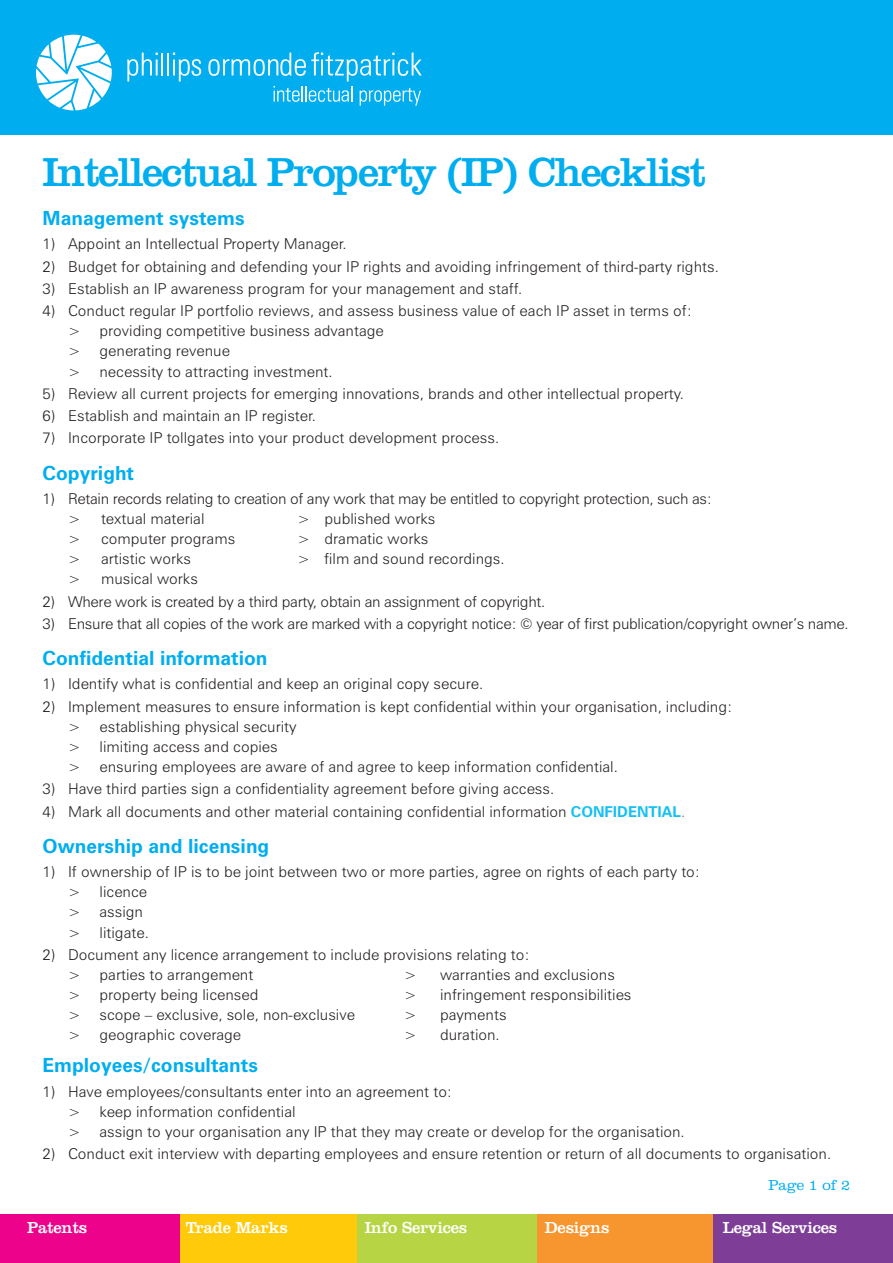
<style>
.page{position:relative;width:893px;height:1263px;background:#fff}
.page>*{position:absolute;margin:0;border:0;box-sizing:border-box;transform-origin:0 0}
.heading{font:42px "Clarendon";letter-spacing:-.04em;color:#00aeef}
.Subheads{font:700 19.5px "Zurich BT";color:#00aeef}
._2_PAOLI_Feature_Tex{font:16.65px "Clarendon";letter-spacing:-.01em;color:#fff}
.Bodytext{font:300 15px "Zurich BT";color:#231f20}
.Bodytext-2{font:300 15px "Zurich BT";letter-spacing:-.02em;color:#231f20}
.NEW_body{font:300 15px "Clarendon";color:#00aeef}
.s1{font-weight:700;color:#15c0f2}
.s2{color:#6c6d70}
</style>
<div class="page">
<div style="left:0;top:0;width:893px;height:135px;background:#00aeef"></div>
<svg style="left:36px;top:35px;width:76px;height:75px"></svg>
<svg style="left:127px;top:53px;width:31px;height:28px"></svg>
<hr style="left:161px;top:53px;width:2px;height:22px;background:#fff">
<hr style="left:167px;top:53px;width:2px;height:22px;background:#fff">
<svg style="left:173px;top:53px;width:28px;height:28px"></svg>
<svg style="left:208px;top:52px;width:214px;height:54px"></svg>
<div style="left:178px;top:1214px;width:180px;height:49px;background:#feca0a"></div>
<div style="left:536px;top:1214px;width:179px;height:49px;background:#f7952e"></div>
<div style="left:714px;top:1214px;width:179px;height:49px;background:#7e3e98"></div>
<div style="left:357px;top:1214px;width:179px;height:49px;background:#b6d443"></div>
<div style="left:0;top:1214px;width:179px;height:49px;background:#ed028c"></div>
<p class="heading" style="left:43px;top:148px;width:665px">Intellectual Property (IP) Checklist</p>
<p class="Subheads" style="left:43px;top:206px;width:204px">Management systems</p>
<p class="Bodytext" style="left:43px;top:235px;width:305px">1) Appoint an Intellectual Property Manager.</p>
<p class="Bodytext" style="left:43px;top:257px;width:678px">2) Budget for obtaining and defending your IP rights and avoiding infringement of third-party rights.</p>
<p class="Bodytext" style="left:43px;top:280px;width:481px">3) Establish an IP awareness program for your management and staff.</p>
<p class="Bodytext" style="left:43px;top:302px;width:651px">4) Conduct regular IP portfolio reviews, and assess business value of each IP asset in terms of:</p>
<p class="Bodytext" style="left:68px;top:322px;width:317px">&gt; providing competitive business advantage</p>
<p class="Bodytext" style="left:68px;top:342px;width:163px">&gt; generating revenue</p>
<p class="Bodytext" style="left:68px;top:362px;width:266px">&gt; necessity to attracting investment.</p>
<p class="Bodytext" style="left:43px;top:384px;width:643px">5) Review all current projects for emerging innovations, brands and other intellectual property.</p>
<p class="Bodytext" style="left:43px;top:407px;width:275px">6) Establish and maintain an IP register.</p>
<p class="Bodytext" style="left:43px;top:429px;width:458px">7) Incorporate IP tollgates into your product development process.</p>
<p class="Subheads" style="left:43px;top:461px;width:93px">Copyright</p>
<p class="Bodytext-2" style="left:43px;top:489px;width:671px">1) Retain records relating to creation of any work that may be entitled to copyright protection, such as:</p>
<p class="Bodytext" style="left:68px;top:510px;width:138px">&gt; textual material</p>
<p class="Bodytext" style="left:298px;top:510px;width:139px">&gt; published works</p>
<p class="Bodytext" style="left:68px;top:530px;width:169px">&gt; computer programs</p>
<p class="Bodytext" style="left:298px;top:530px;width:132px">&gt; dramatic works</p>
<p class="Bodytext" style="left:68px;top:550px;width:125px">&gt; artistic works</p>
<p class="Bodytext" style="left:298px;top:550px;width:209px">&gt; film and sound recordings.</p>
<p class="Bodytext" style="left:68px;top:570px;width:131px">&gt; musical works</p>
<p class="Bodytext-2" style="left:43px;top:592px;width:504px">2) Where work is created by a third party, obtain an assignment of copyright.</p>
<p class="Bodytext-2" style="left:43px;top:614px;width:808px">3) Ensure that all copies of the work are marked with a copyright notice: © year of first publication/copyright owner’s name.</p>
<p class="Subheads" style="left:43px;top:646px;width:226px">Confidential information</p>
<p class="Bodytext" style="left:43px;top:675px;width:442px">1) Identify what is confidential and keep an original copy secure.</p>
<p class="Bodytext" style="left:43px;top:697px;width:691px">2) Implement measures to ensure information is kept confidential within your organisation, including:</p>
<p class="Bodytext" style="left:68px;top:717px;width:230px">&gt; establishing physical security</p>
<p class="Bodytext" style="left:68px;top:737px;width:211px">&gt; limiting access and copies</p>
<p class="Bodytext" style="left:68px;top:758px;width:551px">&gt; ensuring employees are aware of and agree to keep information confidential.</p>
<p class="Bodytext" style="left:43px;top:780px;width:513px">3) Have third parties sign a confidentiality agreement before giving access.</p>
<p class="Bodytext" style="left:43px;top:802px;width:644px">4) Mark all documents and other material containing confidential information <span class="s1">CONFIDENTIAL</span><span class="s2">.</span></p>
<p class="Subheads" style="left:43px;top:834px;width:228px">Ownership and licensing</p>
<p class="Bodytext" style="left:43px;top:863px;width:659px">1) If ownership of IP is to be joint between two or more parties, agree on rights of each party to:</p>
<p class="Bodytext" style="left:68px;top:883px;width:81px">&gt; licence</p>
<p class="Bodytext" style="left:68px;top:903px;width:77px">&gt; assign</p>
<p class="Bodytext" style="left:68px;top:923px;width:82px">&gt; litigate.</p>
<p class="Bodytext" style="left:43px;top:945px;width:489px">2) Document any licence arrangement to include provisions relating to:</p>
<p class="Bodytext" style="left:68px;top:965px;width:187px">&gt; parties to arrangement</p>
<p class="Bodytext" style="left:404px;top:965px;width:212px">&gt; warranties and exclusions</p>
<p class="Bodytext" style="left:68px;top:986px;width:192px">&gt; property being licensed</p>
<p class="Bodytext" style="left:404px;top:986px;width:229px">&gt; infringement responsibilities</p>
<p class="Bodytext" style="left:68px;top:1006px;width:288px">&gt; scope – exclusive, sole, non-exclusive</p>
<p class="Bodytext" style="left:404px;top:1006px;width:104px">&gt; payments</p>
<p class="Bodytext" style="left:68px;top:1026px;width:175px">&gt; geographic coverage</p>
<p class="Bodytext" style="left:404px;top:1026px;width:97px">&gt; duration.</p>
<p class="Subheads" style="left:43px;top:1053px;width:217px">Employees/consultants</p>
<p class="Bodytext" style="left:43px;top:1082px;width:411px">1) Have employees/consultants enter into an agreement to:</p>
<p class="Bodytext" style="left:68px;top:1102px;width:229px">&gt; keep information confidential</p>
<p class="Bodytext" style="left:68px;top:1122px;width:618px">&gt; assign to your organisation any IP that they may create or develop for the organisation.</p>
<p class="Bodytext" style="left:43px;top:1145px;width:790px">2) Conduct exit interview with departing employees and ensure retention or return of all documents to organisation.</p>
<p class="NEW_body" style="left:768px;top:1176px;width:84px">Page 1 of 2</p>
<p class="_2_PAOLI_Feature_Tex" style="left:27px;top:1218px;width:61px">Patents</p>
<p class="_2_PAOLI_Feature_Tex" style="left:186px;top:1218px;width:103px">Trade Marks</p>
<p class="_2_PAOLI_Feature_Tex" style="left:365px;top:1218px;width:104px">Info Services</p>
<p class="_2_PAOLI_Feature_Tex" style="left:545px;top:1218px;width:66px">Designs</p>
<p class="_2_PAOLI_Feature_Tex" style="left:723px;top:1218px;width:116px">Legal Services</p>
</div>
